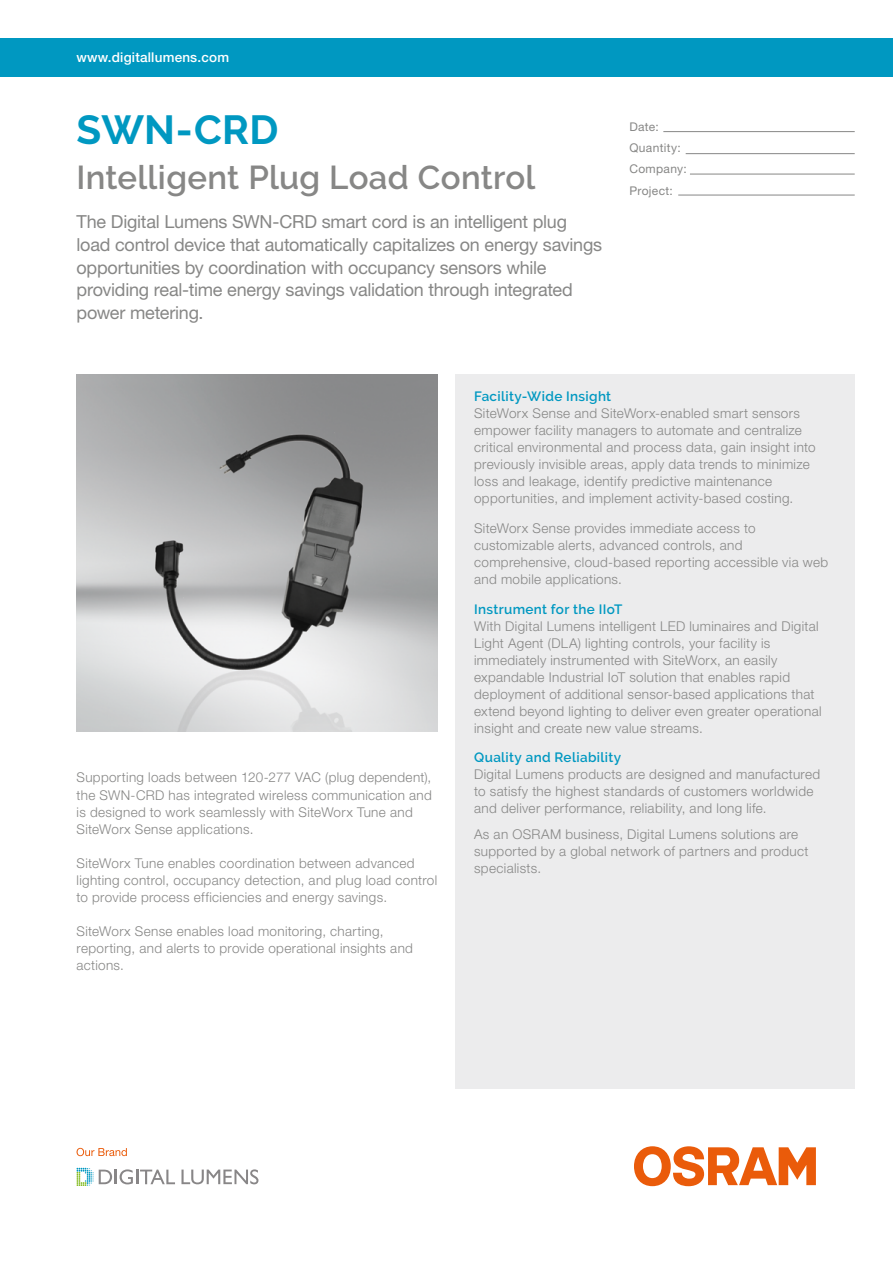
<style>
.page{position:relative;width:893px;height:1263px;background:#fff}
.page>*{position:absolute;margin:0;border:0;box-sizing:border-box;transform-origin:0 0}
.t1{font:700 40.5px "Raleway";letter-spacing:.005em;color:#0098c1}
.t2{font:600 33px "Raleway";letter-spacing:.005em;color:#878786}
.t3{font:18px/22.6px "Helvetica Neue LT Pro";letter-spacing:-.015em;color:#878786}
.t4{font:300 13.5px/17px "Helvetica Neue LT Std";letter-spacing:.025em;color:#878786}
.t5{font:600 13.5px "Raleway";letter-spacing:.025em;color:#0098c1}
.t6{font:500 13.5px "Helvetica Neue LT Std";letter-spacing:.015em;color:#fff}
.t7{font:12px/21.3px "Helvetica Neue LT Pro";letter-spacing:.03em;color:#878786}
</style>
<div class="page">
<div style="left:0;top:38px;width:893px;height:39px;background:#0098c1"></div>
<div style="left:455px;top:374px;width:400px;height:715px;background:#ececed"></div>
<img style="left:77px;top:374px;width:361px;height:357px">
<svg style="left:634px;top:1146px;width:182px;height:40px"></svg>
<svg style="left:77px;top:1148px;width:50px;height:8px"></svg>
<svg style="left:181px;top:1169px;width:77px;height:15px"></svg>
<svg style="left:77px;top:1168px;width:98px;height:18px"></svg>
<hr style="left:663px;top:131px;width:192px;height:1px;background:#878786">
<hr style="left:686px;top:153px;width:169px;height:1px;background:#878786">
<hr style="left:690px;top:174px;width:165px;height:1px;background:#878786">
<hr style="left:678px;top:195px;width:177px;height:1px;background:#878786">
<p class="t6" style="left:77px;top:49px;width:154px">www.digitallumens.com</p>
<h1 class="t1" style="left:77px;top:106px;width:203px">SWN-CRD</h1>
<h2 class="t2" style="left:77px;top:158px;width:460px">Intelligent Plug Load Control</h2>
<p class="t3" style="left:77px;top:210px;width:527px">The Digital Lumens SWN-CRD smart cord is an intelligent plug load control device that automatically capitalizes on energy savings opportunities by coordination with occupancy sensors while providing real-time energy savings validation through integrated power metering.</p>
<p class="t7" style="left:629px;top:116px;width:59px">Date:<br>Quantity:<br>Company:<br>Project:</p>
<p class="t4" style="left:77px;top:769px;width:357px">Supporting loads between 120-277 VAC (plug dependent), the SWN-CRD has integrated wireless communication and is designed to work seamlessly with SiteWorx Tune and SiteWorx Sense applications.</p>
<p class="t4" style="left:77px;top:854px;width:362px">SiteWorx Tune enables coordination between advanced lighting control, occupancy detection, and plug load control to provide process efficiencies and energy savings.</p>
<p class="t4" style="left:77px;top:922px;width:338px">SiteWorx Sense enables load monitoring, charting, reporting, and alerts to provide operational insights and actions.</p>
<p class="t5" style="left:474px;top:388px;width:139px">Facility-Wide Insight</p>
<p class="t4" style="left:474px;top:404px;width:343px">SiteWorx Sense and SiteWorx-enabled smart sensors empower facility managers to automate and centralize critical environmental and process data, gain insight into previously invisible areas, apply data trends to minimize loss and leakage, identify predictive maintenance opportunities, and implement activity-based costing.</p>
<p class="t4" style="left:474px;top:519px;width:356px">SiteWorx Sense provides immediate access to customizable alerts, advanced controls, and comprehensive, cloud-based reporting accessible via web and mobile applications.</p>
<p class="t5" style="left:474px;top:601px;width:150px">Instrument for the IIoT</p>
<p class="t4" style="left:474px;top:617px;width:349px">With Digital Lumens intelligent LED luminaires and Digital Light Agent (DLA) lighting controls, your facility is immediately instrumented with SiteWorx, an easily expandable Industrial IoT solution that enables rapid deployment of additional sensor-based applications that extend beyond lighting to deliver even greater operational insight and create new value streams.</p>
<p class="t5" style="left:474px;top:750px;width:149px">Quality and Reliability</p>
<p class="t4" style="left:474px;top:766px;width:348px">Digital Lumens products are designed and manufactured to satisfy the highest standards of customers worldwide and deliver performance, reliability, and long life.</p>
<p class="t4" style="left:474px;top:825px;width:336px">As an OSRAM business, Digital Lumens solutions are supported by a global network of partners and product specialists.</p>
</div>
